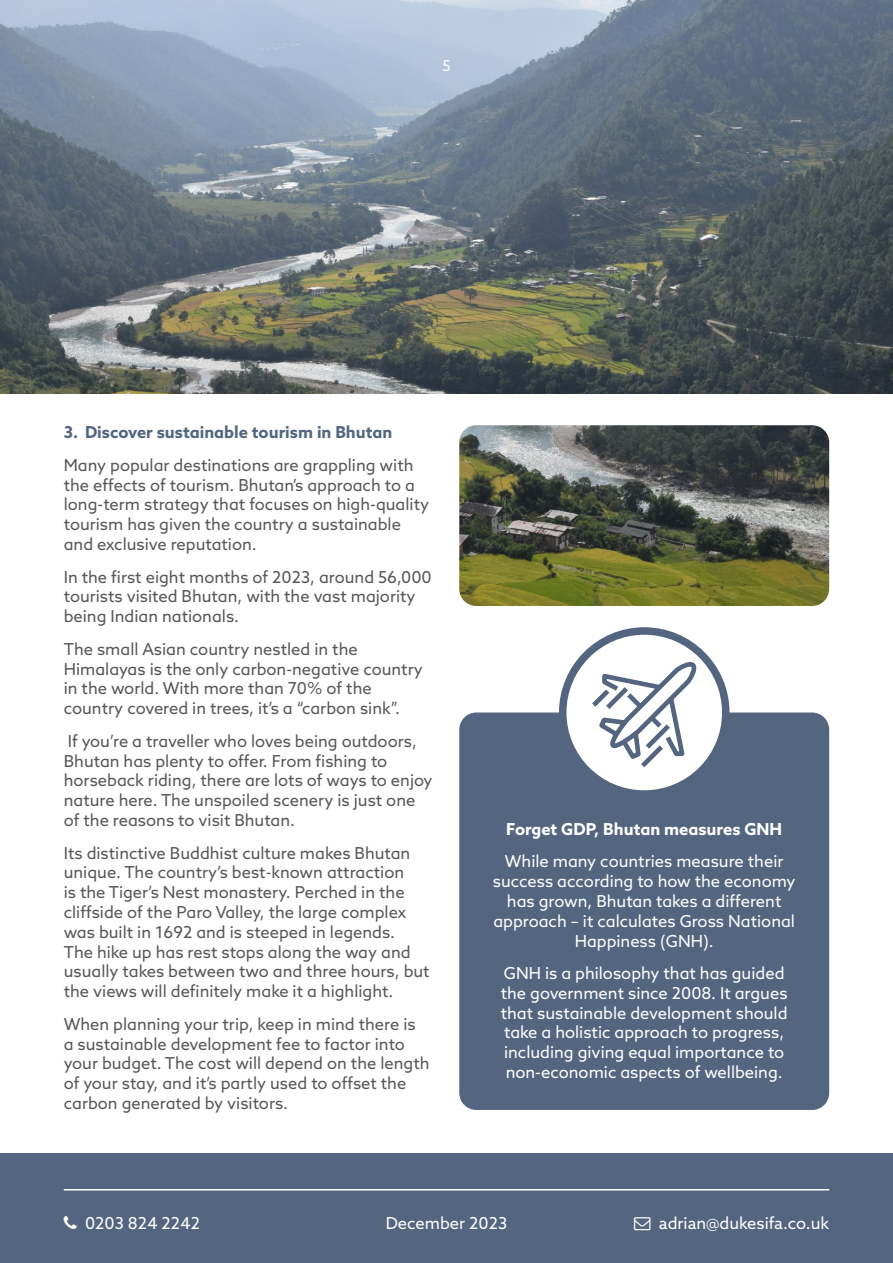
<style>
.page{position:relative;width:893px;height:1263px;background:#fff}
.page>*{position:absolute;margin:0;border:0;box-sizing:border-box;transform-origin:0 0}
.t1{font:16.5px/19.8px "Azo Sans";color:#575756}
.t2{font:16.5px/19.8px "Azo Sans";color:#fff;text-align:center}
.t3{font:700 16.5px "Azo Sans";color:#54667f}
.t4{font:700 16.5px "Azo Sans";color:#fff}
.t5{font:15px "Azo Sans";color:#fff}
</style>
<div class="page">
<div style="left:0;top:1153px;width:893px;height:110px;background:#54667f"></div>
<hr style="left:64px;top:1189px;width:765px;height:1px;background:#fff">
<div style="left:459px;top:712px;width:370px;height:398px;background:#54667f;border-radius:17px"></div>
<svg style="left:563px;top:631px;width:163px;height:163px"></svg>
<div style="left:559px;top:627px;width:170px;height:171px;border:8px solid #54667f;border-radius:50%"></div>
<img style="left:0;top:0;width:893px;height:393px">
<img style="left:459px;top:425px;width:370px;height:181px">
<svg style="left:587px;top:659px;width:113px;height:113px"></svg>
<p class="t5" style="left:442px;top:56px;width:10px">5</p>
<p class="t3" style="left:64px;top:421px;width:330px">3. Discover sustainable tourism in Bhutan</p>
<p class="t1" style="left:64px;top:455px;width:367px">Many popular destinations are grappling with the effects of tourism. Bhutan’s approach to a long-term strategy that focuses on high-quality tourism has given the country a sustainable and exclusive reputation.</p>
<p class="t1" style="left:64px;top:567px;width:370px">In the first eight months of 2023, around 56,000 tourists visited Bhutan, with the vast majority being Indian nationals.</p>
<p class="t1" style="left:64px;top:639px;width:361px">The small Asian country nestled in the Himalayas is the only carbon-negative country in the world. With more than 70% of the country covered in trees, it’s a “carbon sink”.</p>
<p class="t1" style="left:64px;top:731px;width:370px">If you’re a traveller who loves being outdoors, Bhutan has plenty to offer. From fishing to horseback riding, there are lots of ways to enjoy nature here. The unspoiled scenery is just one of the reasons to visit Bhutan.</p>
<p class="t1" style="left:64px;top:842px;width:367px">Its distinctive Buddhist culture makes Bhutan unique. The country’s best-known attraction<br>is the Tiger’s Nest monastery. Perched in the cliffside of the Paro Valley, the large complex was built in 1692 and is steeped in legends.<br>The hike up has rest stops along the way and usually takes between two and three hours, but the views will definitely make it a highlight.</p>
<p class="t1" style="left:64px;top:1014px;width:367px">When planning your trip, keep in mind there is a sustainable development fee to factor into your budget. The cost will depend on the length of your stay, and it’s partly used to offset the carbon generated by visitors.</p>
<p class="t4" style="left:506px;top:818px;width:278px">Forget GDP, Bhutan measures GNH</p>
<p class="t2" style="left:493px;top:851px;width:304px">While many countries measure their success according to how the economy has grown, Bhutan takes a different approach – it calculates Gross National Happiness (GNH).</p>
<p class="t2" style="left:501px;top:963px;width:288px;text-align:left">GNH is a philosophy that has guided the government since 2008. It argues that sustainable development should take a holistic approach to progress, including giving equal importance to non-economic aspects of wellbeing.</p>
<p class="t2" style="left:85px;top:1213px;width:116px">0203 824 2242</p>
<p class="t2" style="left:659px;top:1213px;width:172px">adrian@dukesifa.co.uk</p>
<p class="t2" style="left:386px;top:1213px;width:123px">December 2023</p>
</div>
